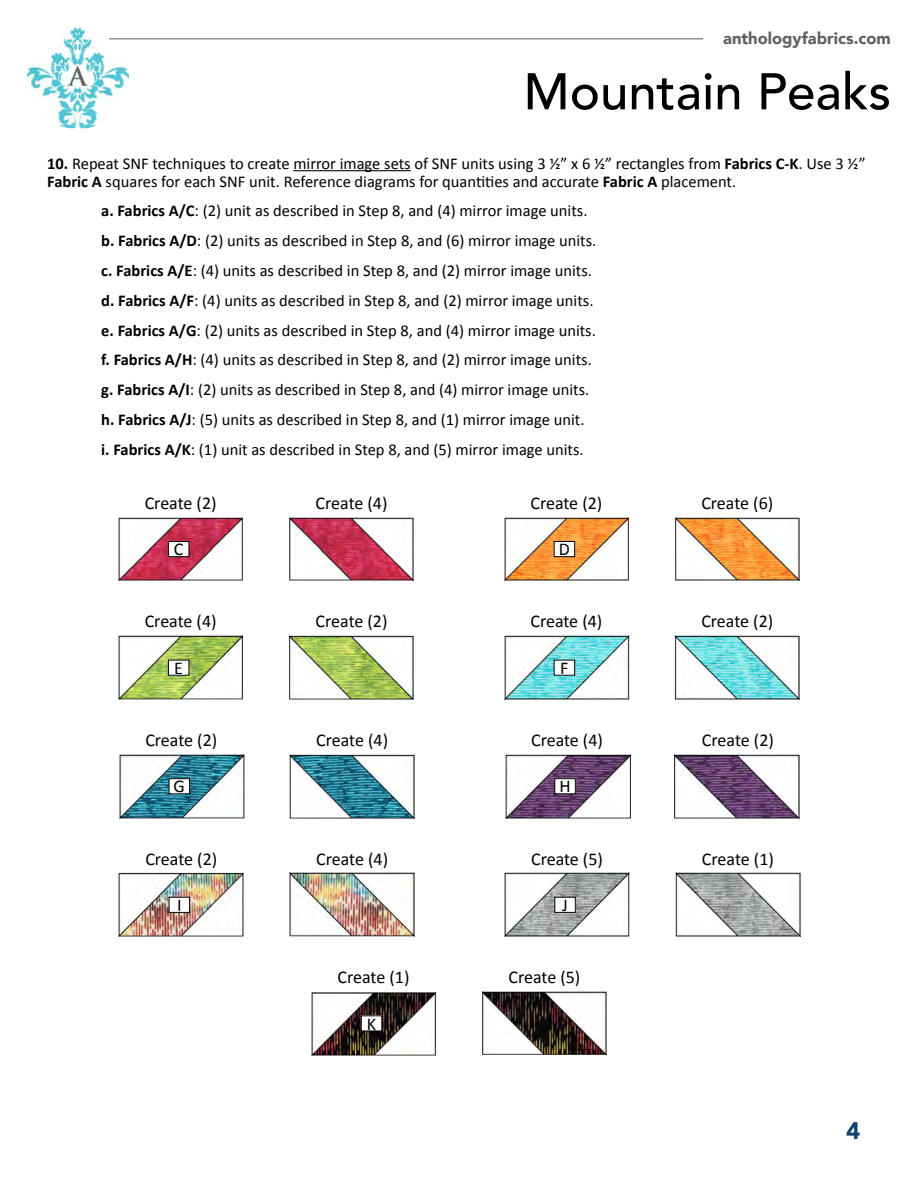
<style>
.page{position:relative;width:918px;height:1188px;background:#fff}
.page>*{position:absolute;margin:0;border:0;box-sizing:border-box;transform-origin:0 0}
.t1{font:500 51px "Avenir";color:#000}
.t2{font:900 24px "Avenir";color:#11436b}
.t3{font:18px "Calibri";letter-spacing:-.005em;color:#000}
.t4{font:16.5px/29.8px "Calibri";color:#000}
.t5{font:900 16.5px "Avenir";color:#606060}
.s1{font-weight:700}
</style>
<div class="page">
<img style="left:27px;top:28px;width:102px;height:100px">
<hr style="left:109px;top:39px;width:594px;height:1px;background:#606060">
<hr style="left:293px;top:170px;width:118px;height:1px;background:#000">
<img style="left:118px;top:517px;width:296px;height:64px">
<div style="left:168px;top:542px;width:21px;height:15px;background:#fff"></div>
<div style="left:168px;top:541px;width:21px;height:16px;border:1px solid #000"></div>
<img style="left:504px;top:517px;width:296px;height:64px">
<div style="left:554px;top:542px;width:21px;height:15px;background:#fff"></div>
<div style="left:554px;top:541px;width:21px;height:16px;border:1px solid #000"></div>
<img style="left:118px;top:636px;width:296px;height:64px">
<div style="left:168px;top:660px;width:21px;height:15px;background:#fff"></div>
<img style="left:504px;top:636px;width:296px;height:64px">
<div style="left:554px;top:660px;width:21px;height:15px;background:#fff"></div>
<img style="left:119px;top:754px;width:295px;height:64px">
<div style="left:169px;top:779px;width:21px;height:15px;background:#fff"></div>
<div style="left:169px;top:778px;width:21px;height:16px;border:1px solid #000"></div>
<img style="left:506px;top:754px;width:293px;height:64px">
<div style="left:555px;top:779px;width:20px;height:15px;background:#fff"></div>
<div style="left:555px;top:778px;width:21px;height:16px;border:1px solid #000"></div>
<img style="left:119px;top:873px;width:296px;height:64px">
<div style="left:169px;top:897px;width:21px;height:15px;background:#fff"></div>
<div style="left:169px;top:897px;width:21px;height:16px;border:1px solid #000"></div>
<img style="left:505px;top:873px;width:295px;height:64px">
<img style="left:312px;top:991px;width:294px;height:64px">
<div style="left:555px;top:897px;width:20px;height:15px;background:#fff"></div>
<div style="left:555px;top:897px;width:21px;height:16px;border:1px solid #000"></div>
<div style="left:361px;top:1016px;width:21px;height:15px;background:#fff"></div>
<p class="t5" style="left:723px;top:24px;width:169px">anthologyfabrics.com</p>
<h1 class="t1" style="left:523px;top:47px;width:369px">Mountain Peaks</h1>
<p class="t4" style="left:47px;top:154px;width:820px;line-height:17.9px"><span class="s1">10.</span> Repeat SNF techniques to create mirror image sets of SNF units using 3 ½” x 6 ½” rectangles from <span class="s1">Fabrics C-K</span>. Use 3 ½”<br><span class="s1">Fabric A</span> squares for each SNF unit. Reference diagrams for quantities and accurate <span class="s1">Fabric A</span> placement.</p>
<p class="t4" style="left:101px;top:196px;width:497px"><span class="s1">a. Fabrics A/C</span>: (2) unit as described in Step 8, and (4) mirror image units. <span class="s1">b. Fabrics A/D</span>: (2) units as described in Step 8, and (6) mirror image units. <span class="s1">c. Fabrics A/E</span>: (4) units as described in Step 8, and (2) mirror image units. <span class="s1">d. Fabrics A/F</span>: (4) units as described in Step 8, and (2) mirror image units. <span class="s1">e. Fabrics A/G</span>: (2) units as described in Step 8, and (4) mirror image units. <span class="s1">f. Fabrics A/H</span>: (4) units as described in Step 8, and (2) mirror image units. <span class="s1">g. Fabrics A/I</span>: (2) units as described in Step 8, and (4) mirror image units. <span class="s1">h. Fabrics A/J</span>: (5) units as described in Step 8, and (1) mirror image unit. <span class="s1">i. Fabrics A/K</span>: (1) unit as described in Step 8, and (5) mirror image units.</p>
<p class="t3" style="left:145px;top:490px;width:73px">Create (2)</p>
<p class="t3" style="left:316px;top:490px;width:73px">Create (4)</p>
<p class="t3" style="left:174px;top:537px;width:11px">C</p>
<p class="t3" style="left:530px;top:490px;width:73px">Create (2)</p>
<p class="t3" style="left:701px;top:490px;width:73px">Create (6)</p>
<p class="t3" style="left:559px;top:537px;width:13px">D</p>
<p class="t3" style="left:145px;top:609px;width:73px">Create (4)</p>
<p class="t3" style="left:316px;top:609px;width:73px">Create (2)</p>
<p class="t3" style="left:174px;top:655px;width:10px">E</p>
<p class="t3" style="left:145px;top:728px;width:73px">Create (2)</p>
<p class="t3" style="left:316px;top:728px;width:73px">Create (4)</p>
<p class="t3" style="left:174px;top:774px;width:13px">G</p>
<p class="t3" style="left:145px;top:846px;width:73px">Create (2)</p>
<p class="t3" style="left:316px;top:846px;width:73px">Create (4)</p>
<p class="t3" style="left:177px;top:892px;width:6px">I</p>
<p class="t3" style="left:338px;top:965px;width:73px">Create (1)</p>
<p class="t3" style="left:367px;top:1011px;width:11px">K</p>
<p class="t3" style="left:530px;top:609px;width:73px">Create (4)</p>
<p class="t3" style="left:701px;top:609px;width:73px">Create (2)</p>
<p class="t3" style="left:560px;top:655px;width:10px">F</p>
<p class="t3" style="left:531px;top:728px;width:73px">Create (4)</p>
<p class="t3" style="left:702px;top:728px;width:73px">Create (2)</p>
<p class="t3" style="left:559px;top:774px;width:13px">H</p>
<p class="t3" style="left:531px;top:846px;width:73px">Create (5)</p>
<p class="t3" style="left:562px;top:892px;width:7px">J</p>
<p class="t3" style="left:508px;top:965px;width:73px">Create (5)</p>
<p class="t3" style="left:702px;top:846px;width:73px">Create (1)</p>
<h2 class="t2" style="left:846px;top:1110px;width:16px">4</h2>
</div>
